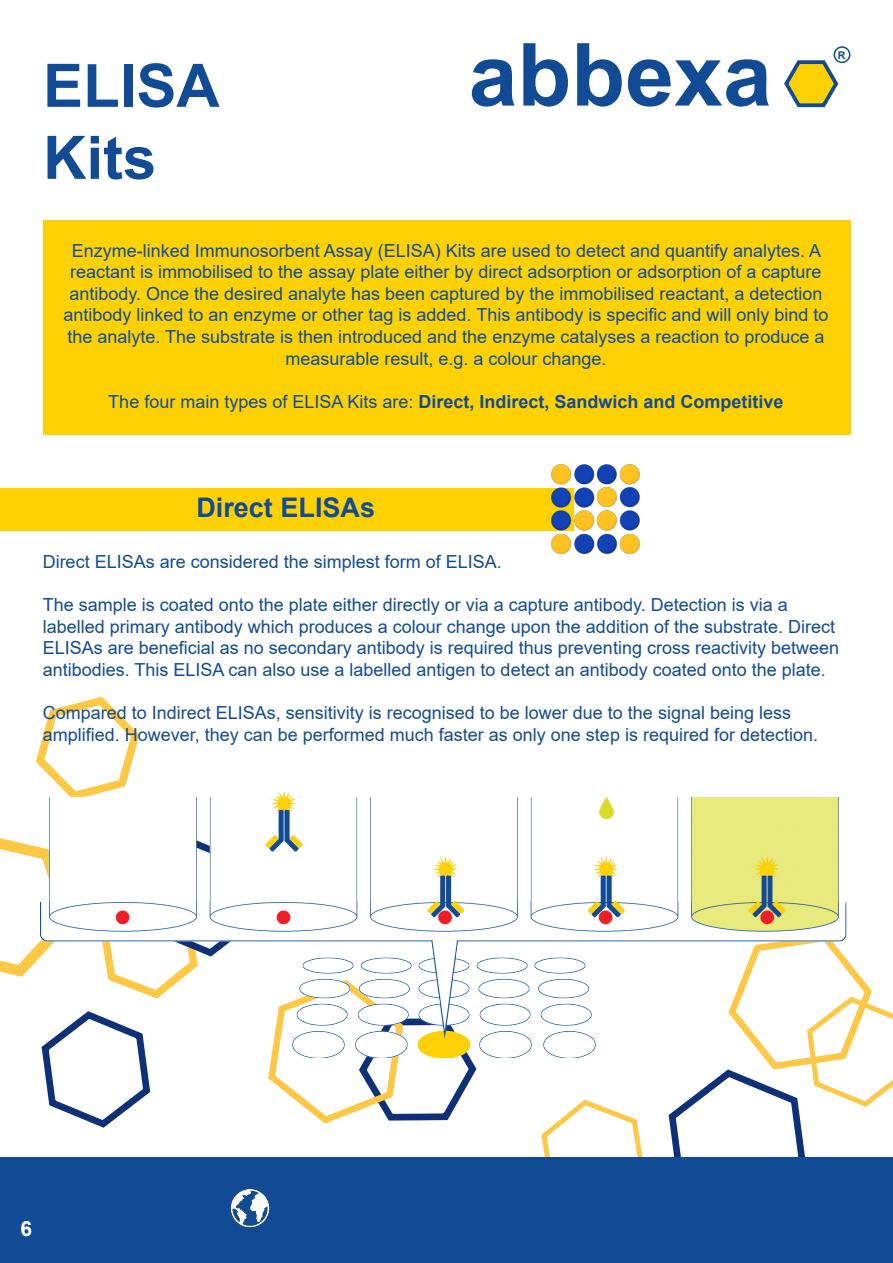
<style>
.page{position:relative;width:893px;height:1263px;background:#fff}
.page>*{position:absolute;margin:0;border:0;box-sizing:border-box;transform-origin:0 0}
.t1{font:700 87.15px "Arial";color:#124b95}
.t2{font:700 60px/72px "Arial";color:#124b95}
.t3{font:700 27px "Arial";color:#124b95}
.t4{font:700 21px "Arial";color:#fff}
.t5{font:18px/21.6px "Arial";color:#124b95}
.t6{font:700 18px "Arial";color:#124b95}
.t7{font:700 10.65px "Arial";color:#124b95}
.s1{font-weight:400}
</style>
<div class="page">
<svg style="left:35px;top:696px;width:105px;height:83px"></svg>
<svg style="left:668px;top:976px;width:225px;height:181px"></svg>
<svg style="left:541px;top:1099px;width:102px;height:58px"></svg>
<svg style="left:0;top:838px;width:477px;height:290px"></svg>
<div style="left:43px;top:220px;width:808px;height:215px;background:#fed105"></div>
<div style="left:0;top:488px;width:573px;height:42px;background:#fed105"></div>
<img style="left:551px;top:465px;width:89px;height:88px">
<img style="left:34px;top:779px;width:826px;height:279px">
<div style="left:0;top:1157px;width:893px;height:106px;background:#124b95"></div>
<svg style="left:784px;top:57px;width:55px;height:51px"></svg>
<div style="left:834px;top:46px;width:16px;height:17px;border:2px solid #124b95;border-radius:50%"></div>
<img style="left:230px;top:1189px;width:40px;height:39px">
<h2 class="t2" style="left:43px;top:50px;width:178px">ELISA<br>Kits</h2>
<h1 class="t1" style="left:469px;top:14px;width:305px">abbexa</h1>
<p class="t7" style="left:838px;top:48px;width:9px">R</p>
<p class="t5" style="left:63px;top:239px;width:767px;text-align:center">Enzyme-linked Immunosorbent Assay (ELISA) Kits are used to detect and quantify analytes. A reactant is immobilised to the assay plate either by direct adsorption or adsorption of a capture antibody. Once the desired analyte has been captured by the immobilised reactant, a detection antibody linked to an enzyme or other tag is added. This antibody is specific and will only bind to the analyte. The substrate is then introduced and the enzyme catalyses a reaction to produce a measurable result, e.g. a colour change.</p>
<p class="t6" style="left:108px;top:389px;width:677px"><span class="s1">The four main types of ELISA Kits are:</span> Direct, Indirect, Sandwich and Competitive</p>
<h3 class="t3" style="left:196px;top:489px;width:180px">Direct ELISAs</h3>
<p class="t5" style="left:43px;top:550px;width:461px">Direct ELISAs are considered the simplest form of ELISA.</p>
<p class="t5" style="left:43px;top:594px;width:798px">The sample is coated onto the plate either directly or via a capture antibody. Detection is via a labelled primary antibody which produces a colour change upon the addition of the substrate. Direct ELISAs are beneficial as no secondary antibody is required thus preventing cross reactivity between antibodies. This ELISA can also use a labelled antigen to detect an antibody coated onto the plate.</p>
<p class="t5" style="left:43px;top:702px;width:777px">Compared to Indirect ELISAs, sensitivity is recognised to be lower due to the signal being less amplified. However, they can be performed much faster as only one step is required for detection.</p>
<p class="t4" style="left:21px;top:1220px;width:13px">6</p>
</div>
